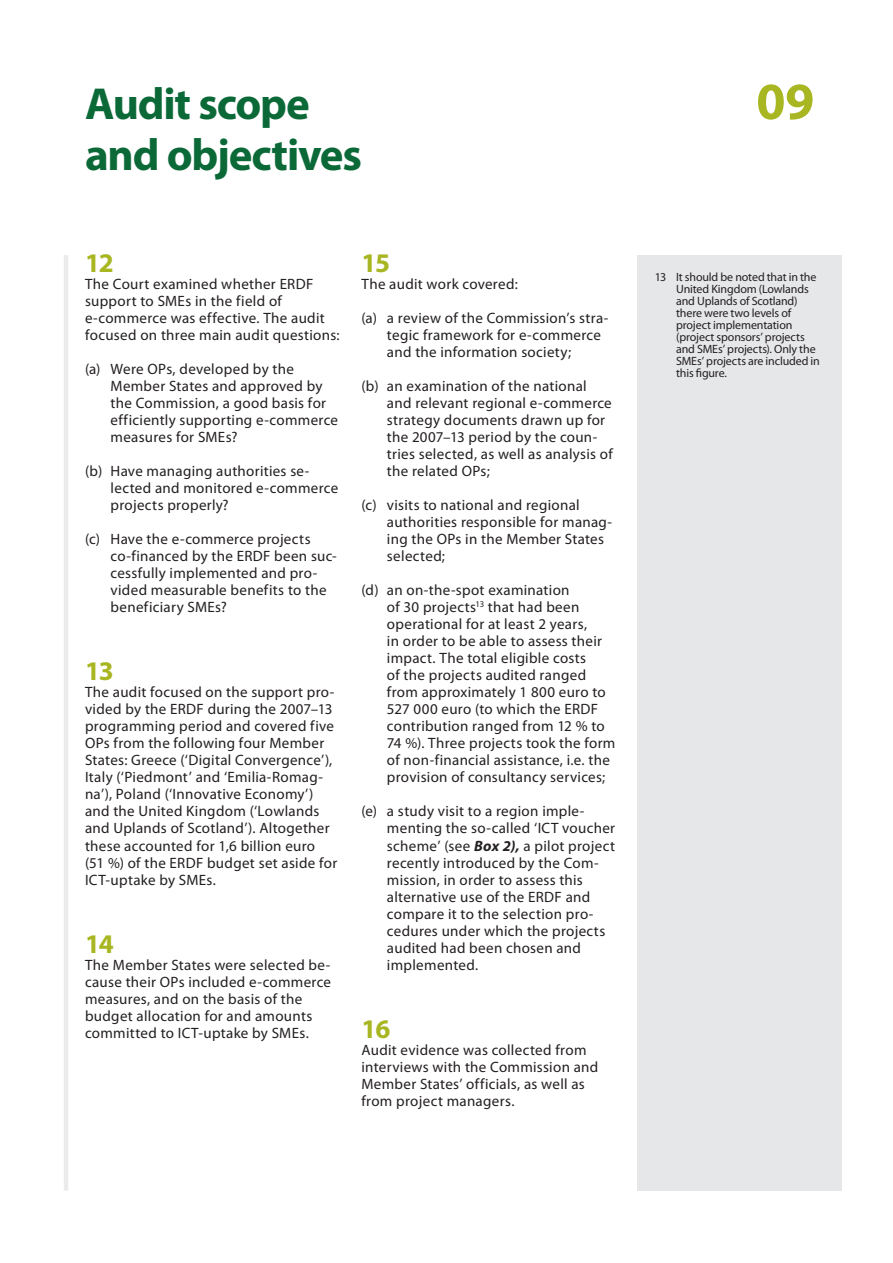
<style>
.page{position:relative;width:893px;height:1263px;background:#fff}
.page>*{position:absolute;margin:0;border:0;box-sizing:border-box;transform-origin:0 0}
.t1{font:700 52.5px "Myriad Pro";color:#a7b621}
.E_01_-_CHAP_TITRE_CH{font:700 45px "Myriad Pro";letter-spacing:-.025em;color:#0b6938}
.E_05_-_CHAP__1__TEXT{font:700 27px "Myriad Pro";letter-spacing:-.045em;color:#a7b621}
.E_07_-_CHAP___a__TEX{font:15px/17px "Myriad Pro";letter-spacing:.02em;color:#231f20}
.E_05_-_CHAP__1__TEXT-2{font:15px/17px "Myriad Pro";letter-spacing:.02em;color:#231f20}
.E_08_-_CHAP__FOOTNOT{font:12px/12px "Myriad Pro";letter-spacing:-.01em;color:#231f20}
.s1{font-weight:700;font-style:italic}
</style>
<div class="page">
<hr style="left:64px;top:255px;width:4px;height:936px;background:#ebebeb">
<div style="left:638px;top:255px;width:204px;height:936px;background:#e6e7e9"></div>
<p class="E_01_-_CHAP_TITRE_CH" style="left:85px;top:75px;width:226px">Audit scope</p>
<p class="t1" style="left:756px;top:67px;width:59px">09</p>
<p class="E_01_-_CHAP_TITRE_CH" style="left:85px;top:126px;width:279px">and objectives</p>
<p class="E_05_-_CHAP__1__TEXT" style="left:85px;top:245px;width:30px">12</p>
<p class="E_05_-_CHAP__1__TEXT-2" style="left:85px;top:275px;width:256px">The Court examined whether ERDF support to SMEs in the field of e‑commerce was effective. The audit focused on three main audit questions:</p>
<p class="E_07_-_CHAP___a__TEX" style="left:111px;top:360px;width:229px;text-indent:-26px">(a) Were OPs, developed by the<br>Member States and approved by the Commission, a good basis for efficiently supporting e‑commerce measures for SMEs?</p>
<p class="E_07_-_CHAP___a__TEX" style="left:111px;top:462px;width:229px;text-indent:-26px">(b) Have managing authorities se‑ lected and monitored e‑commerce projects properly?</p>
<p class="E_07_-_CHAP___a__TEX" style="left:111px;top:531px;width:228px;text-indent:-26px">(c) Have the e‑commerce projects co‑financed by the ERDF been suc‑ cessfully implemented and pro‑ vided measurable benefits to the beneficiary SMEs?</p>
<p class="E_05_-_CHAP__1__TEXT" style="left:85px;top:654px;width:30px">13</p>
<p class="E_05_-_CHAP__1__TEXT-2" style="left:85px;top:684px;width:254px">The audit focused on the support pro‑ vided by the ERDF during the 2007–13 programming period and covered five OPs from the following four Member States: Greece (‘Digital Convergence’), Italy (‘Piedmont’ and ‘Emilia‑Romag‑ na’), Poland (‘Innovative Economy’) and the United Kingdom (‘Lowlands and Uplands of Scotland’). Altogether these accounted for 1,6 billion euro (51 %) of the ERDF budget set aside for ICT‑uptake by SMEs.</p>
<p class="E_05_-_CHAP__1__TEXT" style="left:85px;top:926px;width:30px">14</p>
<p class="E_05_-_CHAP__1__TEXT-2" style="left:85px;top:956px;width:248px">The Member States were selected be‑ cause their OPs included e‑commerce measures, and on the basis of the budget allocation for and amounts committed to ICT‑uptake by SMEs.</p>
<p class="E_05_-_CHAP__1__TEXT" style="left:361px;top:245px;width:30px">15</p>
<p class="E_05_-_CHAP__1__TEXT-2" style="left:361px;top:275px;width:158px">The audit work covered:</p>
<p class="E_07_-_CHAP___a__TEX" style="left:387px;top:309px;width:223px;text-indent:-26px">(a) a review of the Commission’s stra‑ tegic framework for e‑commerce and the information society;</p>
<p class="E_07_-_CHAP___a__TEX" style="left:387px;top:377px;width:227px;text-indent:-26px">(b) an examination of the national and relevant regional e‑commerce strategy documents drawn up for the 2007–13 period by the coun‑ tries selected, as well as analysis of the related OPs;</p>
<p class="E_07_-_CHAP___a__TEX" style="left:387px;top:496px;width:227px;text-indent:-26px">(c) visits to national and regional authorities responsible for manag‑ ing the OPs in the Member States selected;</p>
<p class="E_07_-_CHAP___a__TEX" style="left:387px;top:582px;width:230px;text-indent:-26px">(d) an on‑the‑spot examination<br>of 30 projects<sup>13</sup> that had been operational for at least 2 years,<br>in order to be able to assess their impact. The total eligible costs<br>of the projects audited ranged from approximately 1 800 euro to<br>527 000 euro (to which the ERDF contribution ranged from 12 % to<br>74 %). Three projects took the form of non‑financial assistance, i.e. the provision of consultancy services;</p>
<p class="E_07_-_CHAP___a__TEX" style="left:387px;top:803px;width:230px;text-indent:-26px">(e) a study visit to a region imple‑ menting the so‑called ‘ICT voucher scheme’ (see <span class="s1">Box 2),</span> a pilot project recently introduced by the Com‑ mission, in order to assess this alternative use of the ERDF and compare it to the selection pro‑ cedures under which the projects audited had been chosen and implemented.</p>
<p class="E_05_-_CHAP__1__TEXT" style="left:361px;top:1011px;width:31px">16</p>
<p class="E_05_-_CHAP__1__TEXT-2" style="left:361px;top:1041px;width:238px">Audit evidence was collected from interviews with the Commission and<br>Member States’ officials, as well as from project managers.</p>
<p class="E_08_-_CHAP__FOOTNOT" style="left:676px;top:271px;width:145px;text-indent:-21px">13 It should be noted that in the<br>United Kingdom (Lowlands and Uplands of Scotland) there were two levels of project implementation (project sponsors’ projects and SMEs’ projects). Only the<br>SMEs’ projects are included in this figure.</p>
</div>
